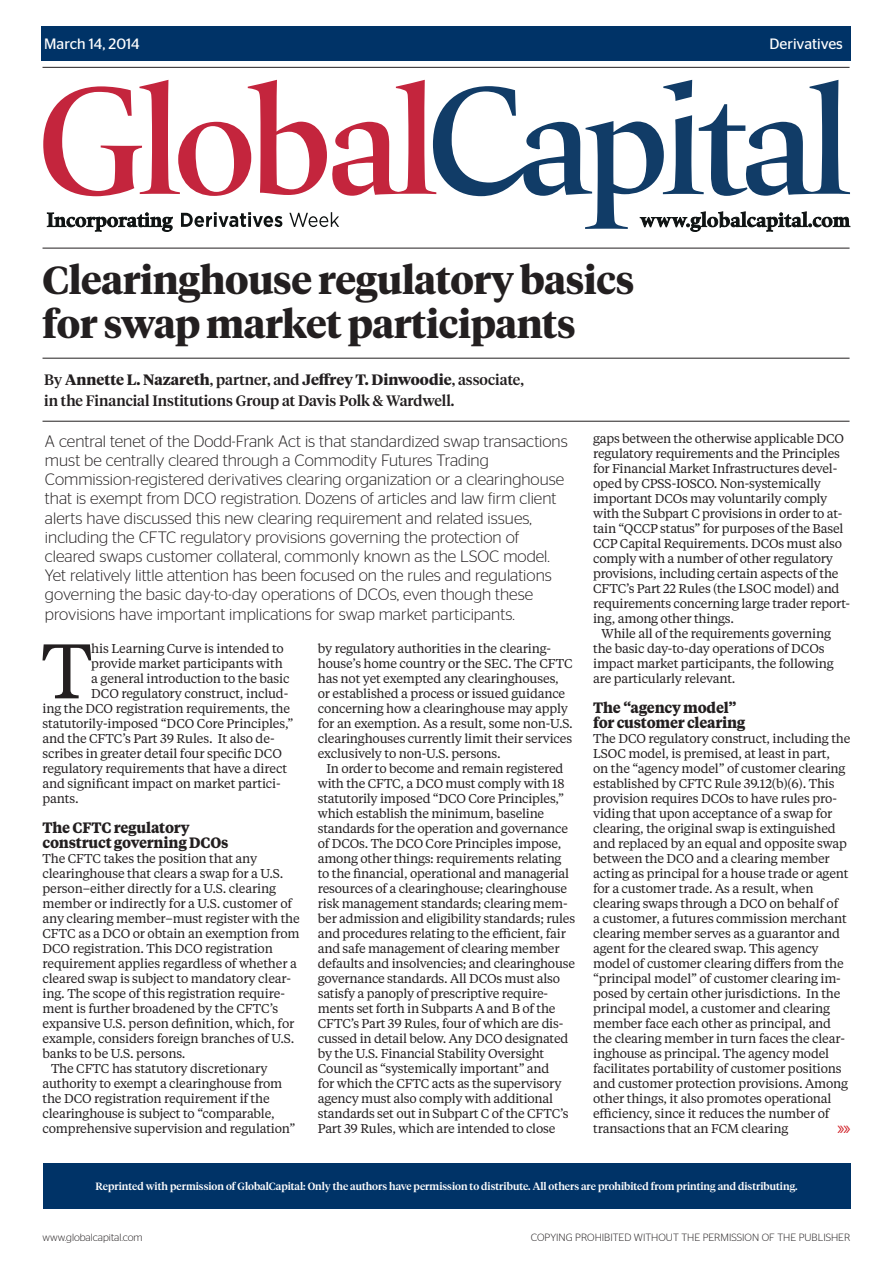
<style>
.page{position:relative;width:893px;height:1263px;background:#fff}
.page>*{position:absolute;margin:0;border:0;box-sizing:border-box;transform-origin:0 0}
.First_par_Drop_Cap{font:76.8px "Tiempos Text";color:#231f20}
.Headline_Tiempos_Bol{font:700 39px/43.5px "Tiempos Headline";letter-spacing:-.01em;color:#231f20}
.Column_standfirst_20{font:300 16.5px/19.2px "Stag Sans";color:#231f20}
.Food_subheadline{font:500 15px/21px "Tiempos Headline";color:#231f20}
.Crosshead{font:700 15px/15px "Tiempos Text";letter-spacing:-.015em;color:#231f20;scale:.95 1}
.t1{font:15px "Stag Sans";color:#fff}
.Body__Main__Tiempos{font:12.75px/15px "Tiempos Text";letter-spacing:-.015em;color:#231f20}
.First_par_Drop_Cap-2{font:12.75px "Tiempos Text";letter-spacing:-.015em;color:#231f20}
.Food_subheadline-2{font:500 10.5px "Tiempos Headline";color:#fff}
.t2{font:300 10.5px "Stag Sans";color:#231f20}
.t3{font:300 10.5px "Stag Sans";color:#231f20}
.t4{font:10.5px "Stag Sans";color:#d1232a}
.s1{font-weight:700}
</style>
<div class="page">
<svg style="left:43px;top:80px;width:807px;height:152px"></svg>
<div style="left:41px;top:26px;width:809px;height:34px;background:#003367"></div>
<hr style="left:43px;top:67px;width:806px;height:1px;background:#231f20">
<hr style="left:43px;top:248px;width:806px;height:1px;background:#231f20">
<hr style="left:43px;top:358px;width:806px;height:1px;background:#231f20">
<hr style="left:43px;top:421px;width:806px;height:1px;background:#231f20">
<div style="left:43px;top:1163px;width:808px;height:45px;background:#003367"></div>
<p class="t1" style="left:44px;top:35px;width:97px">March 14, 2014</p>
<p class="t1" style="left:769px;top:35px;width:75px">Derivatives</p>
<p class="Headline_Tiempos_Bol" style="left:43px;top:257px;width:593px">Clearinghouse regulatory basics for swap market participants</p>
<p class="Food_subheadline" style="left:44px;top:368px;width:481px">By <span class="s1">Annette L. Nazareth</span>, partner, and <span class="s1">Jeffrey T. Dinwoodie</span>, associate, in the Financial Institutions Group at Davis Polk &amp; Wardwell.</p>
<p class="Column_standfirst_20" style="left:45px;top:431px;width:524px">A central tenet of the Dodd-Frank Act is that standardized swap transactions must be centrally cleared through a Commodity Futures Trading Commission-registered derivatives clearing organization or a clearinghouse that is exempt from DCO registration. Dozens of articles and law firm client alerts have discussed this new clearing requirement and related issues, including the CFTC regulatory provisions governing the protection of cleared swaps customer collateral, commonly known as the LSOC model.<br>Yet relatively little attention has been focused on the rules and regulations governing the basic day-to-day operations of DCOs, even though these provisions have important implications for swap market participants.</p>
<p class="First_par_Drop_Cap" style="left:41px;top:619px;width:52px">T</p>
<p class="First_par_Drop_Cap-2" style="left:91px;top:640px;width:194px">his Learning Curve is intended to</p>
<p class="First_par_Drop_Cap-2" style="left:91px;top:655px;width:193px">provide market participants with</p>
<p class="First_par_Drop_Cap-2" style="left:91px;top:670px;width:200px">a general introduction to the basic</p>
<p class="First_par_Drop_Cap-2" style="left:91px;top:685px;width:199px">DCO regulatory construct, includ-</p>
<p class="First_par_Drop_Cap-2" style="left:43px;top:700px;width:249px">ing the DCO registration requirements, the</p>
<p class="First_par_Drop_Cap-2" style="left:43px;top:715px;width:253px">statutorily-imposed “DCO Core Principles,”</p>
<p class="First_par_Drop_Cap-2" style="left:43px;top:730px;width:234px">and the CFTC’s Part 39 Rules. It also de-</p>
<p class="First_par_Drop_Cap-2" style="left:43px;top:745px;width:241px">scribes in greater detail four specific DCO</p>
<p class="First_par_Drop_Cap-2" style="left:43px;top:760px;width:246px">regulatory requirements that have a direct</p>
<p class="First_par_Drop_Cap-2" style="left:43px;top:775px;width:240px">and significant impact on market partici-</p>
<p class="First_par_Drop_Cap-2" style="left:43px;top:790px;width:38px">pants.</p>
<p class="Crosshead" style="left:43px;top:820px;width:197px">The CFTC regulatory construct governing DCOs</p>
<p class="Body__Main__Tiempos" style="left:43px;top:851px;width:259px">The CFTC takes the position that any clearinghouse that clears a swap for a U.S. person–either directly for a U.S. clearing member or indirectly for a U.S. customer of any clearing member–must register with the CFTC as a DCO or obtain an exemption from DCO registration. This DCO registration requirement applies regardless of whether a cleared swap is subject to mandatory clear&shy;ing. The scope of this registration require&shy;ment is further broadened by the CFTC’s expansive U.S. person definition, which, for example, considers foreign branches of U.S. banks to be U.S. persons.</p>
<p class="Body__Main__Tiempos" style="left:43px;top:1061px;width:255px;text-indent:9px">The CFTC has statutory discretionary authority to exempt a clearinghouse from the DCO registration requirement if the clearinghouse is subject to “comparable, comprehensive supervision and regulation”</p>
<p class="Body__Main__Tiempos" style="left:318px;top:641px;width:257px">by regulatory authorities in the clearing&shy;house’s home country or the SEC. The CFTC has not yet exempted any clearinghouses, or established a process or issued guidance concerning how a clearinghouse may apply for an exemption. As a result, some non-U.S. clearinghouses currently limit their services exclusively to non-U.S. persons.</p>
<p class="Body__Main__Tiempos" style="left:318px;top:761px;width:259px;text-indent:9px">In order to become and remain registered with the CFTC, a DCO must comply with 18 statutorily imposed “DCO Core Principles,” which establish the minimum, baseline standards for the operation and governance of DCOs. The DCO Core Principles impose, among other things: requirements relating to the financial, operational and managerial resources of a clearinghouse; clearinghouse risk management standards; clearing mem&shy;ber admission and eligibility standards; rules and procedures relating to the efficient, fair and safe management of clearing member defaults and insolvencies; and clearinghouse governance standards. All DCOs must also satisfy a panoply of prescriptive require&shy;ments set forth in Subparts A and B of the CFTC’s Part 39 Rules, four of which are dis&shy;cussed in detail below. Any DCO designated by the U.S. Financial Stability Oversight Council as “systemically important” and<br>for which the CFTC acts as the supervisory agency must also comply with additional standards set out in Subpart C of the CFTC’s Part 39 Rules, which are intended to close</p>
<p class="Body__Main__Tiempos" style="left:593px;top:431px;width:258px">gaps between the otherwise applicable DCO regulatory requirements and the Principles for Financial Market Infrastructures devel&shy;oped by CPSS-IOSCO. Non-systemically important DCOs may voluntarily comply with the Subpart C provisions in order to at&shy;tain “QCCP status” for purposes of the Basel CCP Capital Requirements. DCOs must also comply with a number of other regulatory provisions, including certain aspects of the CFTC’s Part 22 Rules (the LSOC model) and requirements concerning large trader report&shy;ing, among other things.</p>
<p class="Body__Main__Tiempos" style="left:593px;top:626px;width:242px;text-indent:9px">While all of the requirements governing the basic day-to-day operations of DCOs impact market participants, the following are particularly relevant.</p>
<p class="Crosshead" style="left:593px;top:700px;width:162px">The “agency model” for customer clearing</p>
<p class="Body__Main__Tiempos" style="left:593px;top:731px;width:259px">The DCO regulatory construct, including the LSOC model, is premised, at least in part,<br>on the “agency model” of customer clearing established by CFTC Rule 39.12(b)(6). This provision requires DCOs to have rules pro&shy;viding that upon acceptance of a swap for clearing, the original swap is extinguished and replaced by an equal and opposite swap between the DCO and a clearing member acting as principal for a house trade or agent for a customer trade. As a result, when clearing swaps through a DCO on behalf of<br>a customer, a futures commission merchant clearing member serves as a guarantor and agent for the cleared swap. This agency model of customer clearing differs from the “principal model” of customer clearing im&shy;posed by certain other jurisdictions. In the principal model, a customer and clearing member face each other as principal, and the clearing member in turn faces the clear&shy;inghouse as principal. The agency model facilitates portability of customer positions and customer protection provisions. Among other things, it also promotes operational efficiency, since it reduces the number of transactions that an FCM clearing</p>
<p class="t4" style="left:837px;top:1124px;width:15px">&gt;&gt;&gt;&gt;</p>
<p class="Food_subheadline-2" style="left:96px;top:1179px;width:703px">Reprinted with permission of GlobalCapital: Only the authors have permission to distribute. All others are prohibited from printing and distributing.</p>
<p class="t3" style="left:43px;top:1231px;width:102px">www.globalcapital.com</p>
<p class="t2" style="left:531px;top:1231px;width:321px">COPYING PROHIBITED WITHOUT THE PERMISSION OF THE PUBLISHER</p>
</div>
